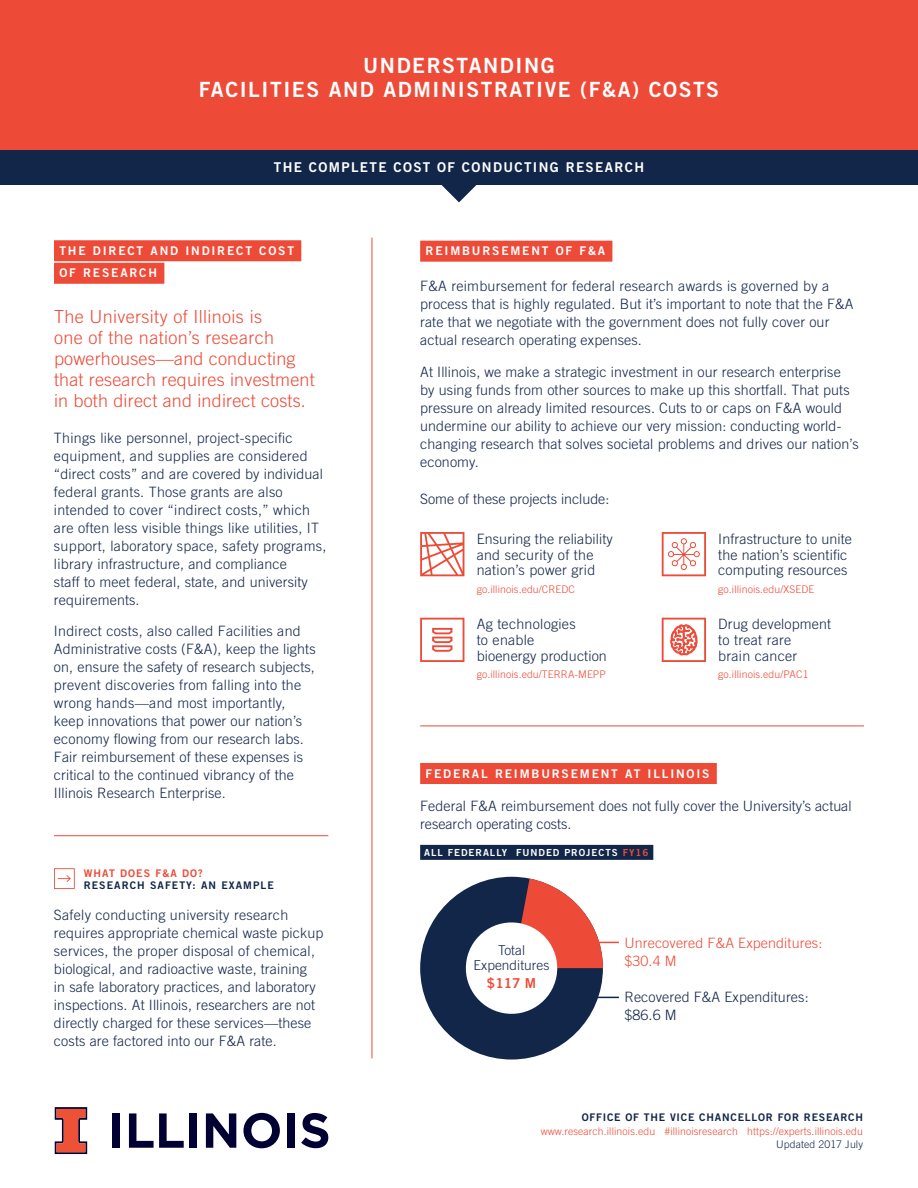
<style>
.page{position:relative;width:918px;height:1188px;background:#fff}
.page>*{position:absolute;margin:0;border:0;box-sizing:border-box;transform-origin:0 0}
.t1{font:21px/24px "Trade Gothic LT Std Bd 2";letter-spacing:.075em;color:#fff;text-align:center}
.t2{font:300 18px/21px "Trade Gothic LT Std";letter-spacing:.01em;color:#ed4b38}
.t3{font:300 14.25px/18px "Trade Gothic LT Std";letter-spacing:.01em;color:#122649}
.t4{font:300 14.25px/18px "Trade Gothic LT Std";letter-spacing:.01em;color:#ed4b38}
.t5{font:300 13.65px/15px "Trade Gothic LT Std";letter-spacing:.005em;color:#122649;text-align:center}
.t6{font:13.65px "Trade Gothic LT Std Bd 2";color:#ed4b38}
.t7{font:13.5px "Trade Gothic LT Std Bd 2";letter-spacing:.1em;color:#fff}
.t8{font:12px/22.5px "Trade Gothic LT Std Bd 2";letter-spacing:.15em;color:#fff}
.t9{font:300 10.5px "Trade Gothic LT Std";letter-spacing:.01em;color:#ed4b38}
.t10{font:10.5px/12px "Trade Gothic LT Std Bd 2";letter-spacing:.1em;color:#122649}
.t11{font:10.5px "Trade Gothic LT Std Bd 2";letter-spacing:.075em;color:#122649}
.t12{font:300 10.5px "Trade Gothic LT Std";letter-spacing:.01em;color:#122649}
.t13{font:9.75px "Trade Gothic LT Std Bd 2";letter-spacing:.1em;color:#fff}
.s1{color:#ed4b38}
</style>
<div class="page">
<svg style="left:441px;top:185px;width:36px;height:17px"></svg>
<div style="left:0;top:0;width:918px;height:150px;background:#ed4b38"></div>
<div style="left:54px;top:240px;width:247px;height:21px;background:#ed4b38"></div>
<div style="left:54px;top:263px;width:110px;height:21px;background:#ed4b38"></div>
<div style="left:420px;top:241px;width:192px;height:21px;background:#ed4b38"></div>
<hr style="left:372px;top:238px;width:1px;height:820px;background:#ed4b38">
<hr style="left:54px;top:835px;width:274px;height:1px;background:#ed4b38">
<hr style="left:420px;top:726px;width:444px;height:1px;background:#ed4b38">
<div style="left:420px;top:763px;width:297px;height:21px;background:#ed4b38"></div>
<div style="left:420px;top:877px;width:183px;height:183px;background:#122649;border-radius:50%"></div>
<svg style="left:462px;top:879px;width:141px;height:139px"></svg>
<div style="left:420px;top:845px;width:233px;height:15px;background:#122649"></div>
<svg style="left:420px;top:532px;width:44px;height:44px"></svg>
<svg style="left:420px;top:618px;width:44px;height:44px"></svg>
<svg style="left:662px;top:618px;width:44px;height:44px"></svg>
<svg style="left:662px;top:532px;width:44px;height:44px"></svg>
<svg style="left:54px;top:868px;width:21px;height:21px"></svg>
<hr style="left:586px;top:942px;width:33px;height:1px;background:#ed4b38">
<hr style="left:586px;top:997px;width:33px;height:1px;background:#122649">
<div style="left:0;top:150px;width:918px;height:35px;background:#122649"></div>
<div style="left:112px;top:1113px;width:8px;height:35px;background:#000032"></div>
<svg style="left:129px;top:1113px;width:55px;height:35px"></svg>
<div style="left:189px;top:1113px;width:8px;height:35px;background:#000032"></div>
<svg style="left:206px;top:1113px;width:30px;height:35px"></svg>
<svg style="left:243px;top:1113px;width:37px;height:35px"></svg>
<div style="left:287px;top:1113px;width:8px;height:35px;background:#000032"></div>
<svg style="left:301px;top:1113px;width:27px;height:35px"></svg>
<svg style="left:55px;top:1107px;width:32px;height:47px"></svg>
<p class="t1" style="left:199px;top:53px;width:522px">UNDERSTANDING<br>FACILITIES AND ADMINISTRATIVE (F&amp;A) COSTS</p>
<p class="t7" style="left:274px;top:159px;width:372px">THE COMPLETE COST OF CONDUCTING RESEARCH</p>
<p class="t8" style="left:59px;top:239px;width:236px">THE DIRECT AND INDIRECT COST<br>OF RESEARCH</p>
<p class="t8" style="left:426px;top:240px;width:181px">REIMBURSEMENT OF F&amp;A</p>
<p class="t2" style="left:54px;top:305px;width:262px">The University of Illinois is<br>one of the nation’s research powerhouses—and conducting that research requires investment in both direct and indirect costs.</p>
<p class="t3" style="left:54px;top:429px;width:274px">Things like personnel, project-specific equipment, and supplies are considered “direct costs” and are covered by individual federal grants. Those grants are also intended to cover “indirect costs,” which are often less visible things like utilities, IT support, laboratory space, safety programs, library infrastructure, and compliance<br>staff to meet federal, state, and university requirements.</p>
<p class="t3" style="left:54px;top:622px;width:263px">Indirect costs, also called Facilities and Administrative costs (F&amp;A), keep the lights on, ensure the safety of research subjects, prevent discoveries from falling into the wrong hands—and most importantly, keep innovations that power our nation’s economy flowing from our research labs.<br>Fair reimbursement of these expenses is critical to the continued vibrancy of the Illinois Research Enterprise.</p>
<p class="t10" style="left:84px;top:867px;width:192px"><span class="s1">WHAT DOES F&amp;A DO?<br></span>RESEARCH SAFETY: AN EXAMPLE</p>
<p class="t3" style="left:54px;top:906px;width:271px">Safely conducting university research requires appropriate chemical waste pickup services, the proper disposal of chemical, biological, and radioactive waste, training<br>in safe laboratory practices, and laboratory inspections. At Illinois, researchers are not directly charged for these services—these costs are factored into our F&amp;A rate.</p>
<p class="t3" style="left:420px;top:277px;width:435px">F&amp;A reimbursement for federal research awards is governed by a process that is highly regulated. But it’s important to note that the F&amp;A rate that we negotiate with the government does not fully cover our actual research operating expenses.</p>
<p class="t3" style="left:420px;top:363px;width:440px">At Illinois, we make a strategic investment in our research enterprise by using funds from other sources to make up this shortfall. That puts pressure on already limited resources. Cuts to or caps on F&amp;A would undermine our ability to achieve our very mission: conducting world&shy;changing research that solves societal problems and drives our nation’s economy.</p>
<p class="t3" style="left:420px;top:490px;width:191px">Some of these projects include:</p>
<p class="t3" style="left:477px;top:531px;width:138px;line-height:15.8px">Ensuring the reliability and security of the nation’s power grid</p>
<p class="t9" style="left:477px;top:583px;width:100px">go.illinois.edu/CREDC</p>
<p class="t3" style="left:477px;top:616px;width:132px;line-height:15.8px">Ag technologies<br>to enable<br>bioenergy production</p>
<p class="t9" style="left:477px;top:668px;width:131px">go.illinois.edu/TERRA-MEPP</p>
<p class="t3" style="left:718px;top:531px;width:135px;line-height:15.8px">Infrastructure to unite the nation’s scientific computing resources</p>
<p class="t9" style="left:718px;top:583px;width:98px">go.illinois.edu/XSEDE</p>
<p class="t3" style="left:718px;top:616px;width:114px;line-height:15.8px">Drug development to treat rare<br>brain cancer</p>
<p class="t9" style="left:718px;top:668px;width:92px">go.illinois.edu/PAC1</p>
<p class="t8" style="left:426px;top:762px;width:285px">FEDERAL REIMBURSEMENT AT ILLINOIS</p>
<p class="t3" style="left:420px;top:797px;width:433px">Federal F&amp;A reimbursement does not fully cover the University’s actual research operating costs.</p>
<p class="t13" style="left:424px;top:847px;width:226px">ALL FEDERALLY FUNDED PROJECTS <span class="s1">FY16</span></p>
<p class="t5" style="left:474px;top:943px;width:77px">Total<br>Expenditures</p>
<p class="t6" style="left:487px;top:974px;width:51px">$117 M</p>
<p class="t4" style="left:624px;top:933px;width:199px">Unrecovered F&amp;A Expenditures: $30.4 M</p>
<p class="t3" style="left:624px;top:988px;width:186px">Recovered F&amp;A Expenditures: $86.6 M</p>
<p class="t11" style="left:582px;top:1111px;width:283px">OFFICE OF THE VICE CHANCELLOR FOR RESEARCH</p>
<p class="t9" style="left:541px;top:1125px;width:324px">www.research.illinois.edu #illinoisresearch https://experts.illinois.edu</p>
<p class="t12" style="left:776px;top:1138px;width:88px">Updated 2017 July</p>
</div>
